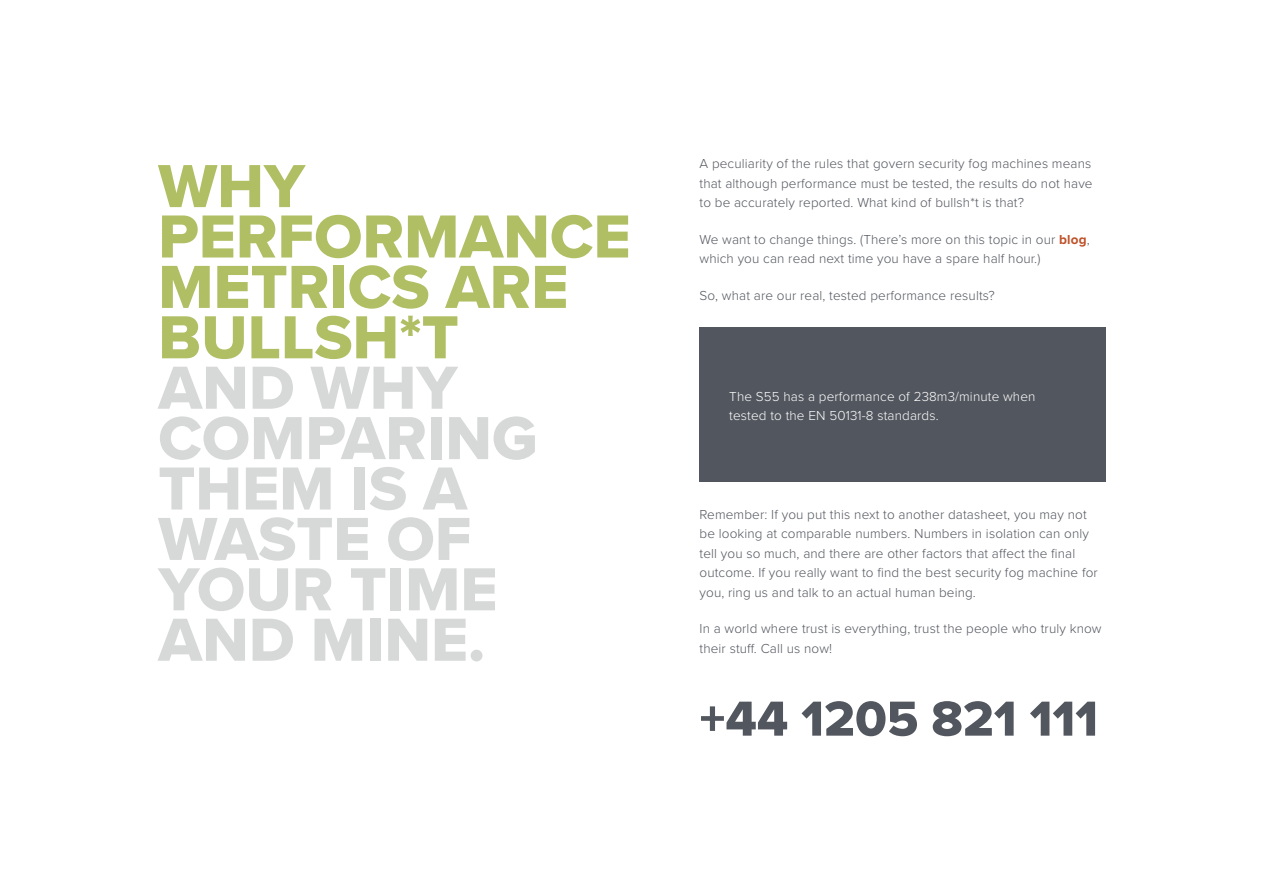
<style>
.page{position:relative;width:1263px;height:893px;background:#fff}
.page>*{position:absolute;margin:0;border:0;box-sizing:border-box;transform-origin:0 0}
.t1{font:63px/50.4px "Proxima Nova Extrabld";color:#d7d9d8}
.t2{font:63px/50.4px "Proxima Nova Extrabld";color:#b0bf64}
.t3{font:51px "Proxima Nova Extrabld";color:#52565e}
.t4{font:300 13.5px/19.5px "Proxima Nova";letter-spacing:.01em;color:#52565e}
.t5{font:300 13.5px/19.5px "Proxima Nova";letter-spacing:.01em;color:#fff}
.s1{font-weight:700;color:#bf5229}
</style>
<div class="page">
<div style="left:699px;top:328px;width:407px;height:154px;background:#52565e"></div>
<h1 class="t2" style="left:158px;top:160px;width:474px">WHY<br>PERFORMANCE<br>METRICS ARE<br>BULLSH*T</h1>
<h1 class="t1" style="left:158px;top:362px;width:381px">AND WHY<br>COMPARING<br>THEM IS A<br>WASTE OF<br>YOUR TIME<br>AND MINE.</h1>
<p class="t4" style="left:699px;top:153px;width:395px;text-align:justify">A peculiarity of the rules that govern security fog machines means that although performance must be tested, the results do not have to be accurately reported. What kind of bullsh*t is that?</p>
<p class="t4" style="left:699px;top:228px;width:392px">We want to change things. (There’s more on this topic in our <span class="s1">blog</span>, which you can read next time you have a spare half hour.)</p>
<p class="t4" style="left:699px;top:284px;width:297px">So, what are our real, tested performance results?</p>
<p class="t5" style="left:729px;top:386px;width:308px">The S55 has a performance of 238m3/minute when tested to the EN 50131-8 standards.</p>
<p class="t4" style="left:699px;top:504px;width:400px">Remember: If you put this next to another datasheet, you may not be looking at comparable numbers. Numbers in isolation can only tell you so much, and there are other factors that affect the final outcome. If you really want to find the best security fog machine for you, ring us and talk to an actual human being.</p>
<p class="t4" style="left:699px;top:618px;width:404px">In a world where trust is everything, trust the people who truly know their stuff. Call us now!</p>
<h2 class="t3" style="left:699px;top:681px;width:400px">+44 1205 821 111</h2>
</div>
